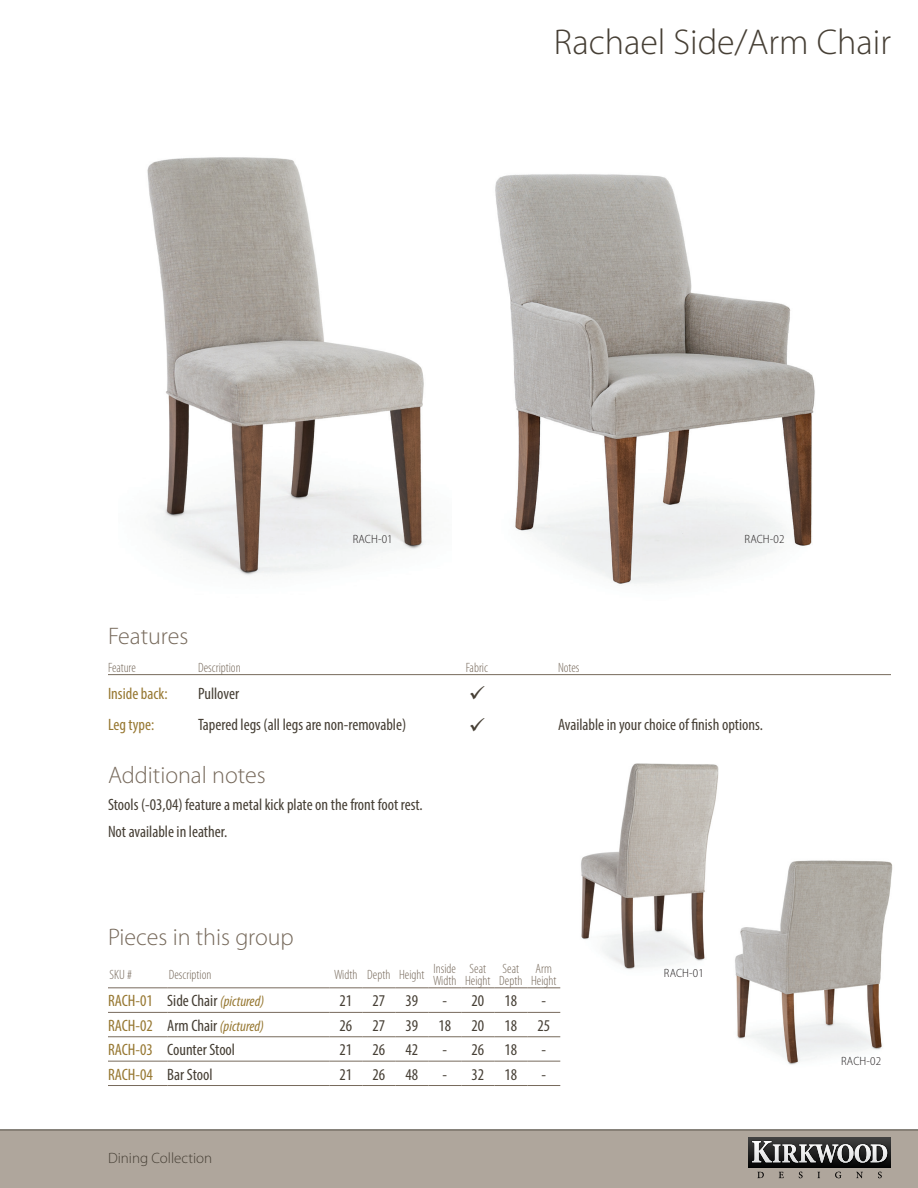
<style>
.page{position:relative;width:918px;height:1188px;background:#fff}
.page>*{position:absolute;margin:0;border:0;box-sizing:border-box;transform-origin:0 0}
.Page_Title_-R{font:300 36px "Myriad Pro";color:#463f35}
.Content_Header_1{font:300 24px "Myriad Pro";color:#776a5c}
.Dimensions_Table_Number{font:condensed 16.5px "Myriad Pro";color:#463f35}
.Features_Table_Cell_Left{font:condensed 16.5px "Myriad Pro";color:#977832}
.t1{font:italic condensed 15px "Myriad Pro";color:#977832}
.t2{font:300 15px "Myriad Pro";color:#463f35}
.Dimensions_Table_Header{font:300 condensed 13.5px/12px "Myriad Pro";color:#776a5c}
.Features_Table_Header{font:300 condensed 13.5px "Myriad Pro";color:#776a5c}
.Dimensions_Table_Header_-L{font:300 condensed 13.5px "Myriad Pro";color:#776a5c}
.t3{font:300 semi-condensed 12px "Myriad Pro";letter-spacing:.01em;color:#231f20}
.s1{font-style:normal;font-size:16.5px;color:#463f35}
</style>
<div class="page">
<img style="left:147px;top:157px;width:279px;height:419px">
<img style="left:495px;top:174px;width:320px;height:410px">
<img style="left:553px;top:763px;width:166px;height:226px">
<img style="left:712px;top:835px;width:181px;height:230px">
<div style="left:0;top:1130px;width:918px;height:58px;background:#afa69c"></div>
<svg style="left:748px;top:1137px;width:143px;height:31px"></svg>
<svg style="left:757px;top:1172px;width:7px;height:6px"></svg>
<svg style="left:779px;top:1172px;width:5px;height:6px"></svg>
<svg style="left:799px;top:1172px;width:4px;height:6px"></svg>
<svg style="left:818px;top:1172px;width:2px;height:6px"></svg>
<svg style="left:835px;top:1172px;width:6px;height:6px"></svg>
<svg style="left:856px;top:1172px;width:7px;height:6px"></svg>
<svg style="left:878px;top:1172px;width:4px;height:6px"></svg>
<img style="left:750px;top:1140px;width:139px;height:25px">
<svg style="left:752px;top:1141px;width:135px;height:22px;background:#767676"></svg>
<hr style="left:108px;top:674px;width:90px;height:1px;background:#776a5c">
<hr style="left:198px;top:674px;width:252px;height:1px;background:#776a5c">
<hr style="left:450px;top:674px;width:54px;height:1px;background:#776a5c">
<hr style="left:504px;top:674px;width:54px;height:1px;background:#776a5c">
<hr style="left:558px;top:674px;width:333px;height:1px;background:#776a5c">
<hr style="left:108px;top:987px;width:59px;height:1px;background:#776a5c">
<hr style="left:167px;top:987px;width:162px;height:1px;background:#776a5c">
<hr style="left:329px;top:987px;width:33px;height:1px;background:#776a5c">
<hr style="left:362px;top:987px;width:33px;height:1px;background:#776a5c">
<hr style="left:395px;top:987px;width:33px;height:1px;background:#776a5c">
<hr style="left:428px;top:987px;width:33px;height:1px;background:#776a5c">
<hr style="left:461px;top:987px;width:33px;height:1px;background:#776a5c">
<hr style="left:494px;top:987px;width:33px;height:1px;background:#776a5c">
<hr style="left:527px;top:987px;width:33px;height:1px;background:#776a5c">
<hr style="left:108px;top:1012px;width:59px;height:1px;background:#776a5c">
<hr style="left:167px;top:1012px;width:162px;height:1px;background:#776a5c">
<hr style="left:329px;top:1012px;width:33px;height:1px;background:#776a5c">
<hr style="left:362px;top:1012px;width:33px;height:1px;background:#776a5c">
<hr style="left:395px;top:1012px;width:33px;height:1px;background:#776a5c">
<hr style="left:428px;top:1012px;width:33px;height:1px;background:#776a5c">
<hr style="left:461px;top:1012px;width:33px;height:1px;background:#776a5c">
<hr style="left:494px;top:1012px;width:33px;height:1px;background:#776a5c">
<hr style="left:527px;top:1012px;width:33px;height:1px;background:#776a5c">
<hr style="left:108px;top:1037px;width:59px;height:1px;background:#776a5c">
<hr style="left:167px;top:1037px;width:162px;height:1px;background:#776a5c">
<hr style="left:329px;top:1037px;width:33px;height:1px;background:#776a5c">
<hr style="left:362px;top:1037px;width:33px;height:1px;background:#776a5c">
<hr style="left:395px;top:1037px;width:33px;height:1px;background:#776a5c">
<hr style="left:428px;top:1037px;width:33px;height:1px;background:#776a5c">
<hr style="left:461px;top:1037px;width:33px;height:1px;background:#776a5c">
<hr style="left:494px;top:1037px;width:33px;height:1px;background:#776a5c">
<hr style="left:527px;top:1037px;width:33px;height:1px;background:#776a5c">
<hr style="left:108px;top:1061px;width:59px;height:1px;background:#776a5c">
<hr style="left:167px;top:1061px;width:162px;height:1px;background:#776a5c">
<hr style="left:329px;top:1061px;width:33px;height:1px;background:#776a5c">
<hr style="left:362px;top:1061px;width:33px;height:1px;background:#776a5c">
<hr style="left:395px;top:1061px;width:33px;height:1px;background:#776a5c">
<hr style="left:428px;top:1061px;width:33px;height:1px;background:#776a5c">
<hr style="left:461px;top:1061px;width:33px;height:1px;background:#776a5c">
<hr style="left:494px;top:1061px;width:33px;height:1px;background:#776a5c">
<hr style="left:527px;top:1061px;width:33px;height:1px;background:#776a5c">
<hr style="left:108px;top:1085px;width:59px;height:1px;background:#776a5c">
<hr style="left:167px;top:1085px;width:162px;height:1px;background:#776a5c">
<hr style="left:329px;top:1085px;width:33px;height:1px;background:#776a5c">
<hr style="left:362px;top:1085px;width:33px;height:1px;background:#776a5c">
<hr style="left:395px;top:1085px;width:33px;height:1px;background:#776a5c">
<hr style="left:428px;top:1085px;width:33px;height:1px;background:#776a5c">
<hr style="left:461px;top:1085px;width:33px;height:1px;background:#776a5c">
<hr style="left:494px;top:1085px;width:33px;height:1px;background:#776a5c">
<hr style="left:527px;top:1085px;width:33px;height:1px;background:#776a5c">
<p class="Page_Title_-R" style="left:554px;top:22px;width:339px">Rachael Side/Arm Chair</p>
<p class="t3" style="left:353px;top:532px;width:41px">RACH-01</p>
<p class="t3" style="left:745px;top:532px;width:41px">RACH-02</p>
<p class="Content_Header_1" style="left:108px;top:622px;width:82px">Features</p>
<p class="Features_Table_Header" style="left:108px;top:660px;width:29px">Feature</p>
<p class="Features_Table_Header" style="left:198px;top:660px;width:44px">Description</p>
<p class="Features_Table_Header" style="left:466px;top:660px;width:24px">Fabric</p>
<p class="Features_Table_Header" style="left:558px;top:660px;width:23px">Notes</p>
<p class="Features_Table_Cell_Left" style="left:108px;top:683px;width:61px">Inside back:</p>
<p class="Dimensions_Table_Number" style="left:198px;top:683px;width:43px">Pullover</p>
<p class="Features_Table_Cell_Left" style="left:108px;top:714px;width:48px">Leg type:</p>
<p class="Dimensions_Table_Number" style="left:198px;top:714px;width:210px">Tapered legs (all legs are non-removable)</p>
<p class="Dimensions_Table_Number" style="left:558px;top:714px;width:206px">Available in your choice of finish options.</p>
<p class="Content_Header_1" style="left:108px;top:762px;width:159px">Additional notes</p>
<p class="Dimensions_Table_Number" style="left:108px;top:795px;width:316px">Stools (-03,04) feature a metal kick plate on the front foot rest.</p>
<p class="Dimensions_Table_Number" style="left:108px;top:822px;width:121px">Not available in leather.</p>
<p class="Content_Header_1" style="left:108px;top:924px;width:187px">Pieces in this group</p>
<p class="Dimensions_Table_Header_-L" style="left:110px;top:967px;width:24px">SKU #</p>
<p class="Dimensions_Table_Header_-L" style="left:169px;top:967px;width:44px">Description</p>
<p class="Dimensions_Table_Header" style="left:334px;top:969px;width:25px">Width</p>
<p class="Dimensions_Table_Header" style="left:367px;top:969px;width:25px">Depth</p>
<p class="Dimensions_Table_Header" style="left:399px;top:969px;width:27px">Height</p>
<p class="Dimensions_Table_Header" style="left:433px;top:963px;width:25px">Inside<br>Width</p>
<p class="Dimensions_Table_Header" style="left:465px;top:963px;width:27px;text-align:center">Seat<br>Height</p>
<p class="Dimensions_Table_Header" style="left:499px;top:963px;width:25px">Seat<br>Depth</p>
<p class="Dimensions_Table_Header" style="left:531px;top:963px;width:27px;text-align:center">Arm<br>Height</p>
<p class="Features_Table_Cell_Left" style="left:108px;top:991px;width:46px">RACH-01</p>
<p class="t1" style="left:167px;top:992px;width:98px"><span class="s1">Side Chair</span> (pictured)</p>
<p class="Dimensions_Table_Number" style="left:339px;top:991px;width:14px">21</p>
<p class="Dimensions_Table_Number" style="left:372px;top:991px;width:14px">27</p>
<p class="Dimensions_Table_Number" style="left:405px;top:991px;width:14px">39</p>
<p class="Dimensions_Table_Number" style="left:443px;top:991px;width:6px">-</p>
<p class="Dimensions_Table_Number" style="left:471px;top:991px;width:14px">20</p>
<p class="Dimensions_Table_Number" style="left:504px;top:991px;width:14px">18</p>
<p class="Dimensions_Table_Number" style="left:542px;top:991px;width:6px">-</p>
<p class="Features_Table_Cell_Left" style="left:108px;top:1015px;width:46px">RACH-02</p>
<p class="t1" style="left:167px;top:1017px;width:98px"><span class="s1">Arm Chair</span> (pictured)</p>
<p class="Dimensions_Table_Number" style="left:339px;top:1015px;width:14px">26</p>
<p class="Dimensions_Table_Number" style="left:372px;top:1015px;width:14px">27</p>
<p class="Dimensions_Table_Number" style="left:405px;top:1015px;width:14px">39</p>
<p class="Dimensions_Table_Number" style="left:438px;top:1015px;width:14px">18</p>
<p class="Dimensions_Table_Number" style="left:471px;top:1015px;width:14px">20</p>
<p class="Dimensions_Table_Number" style="left:504px;top:1015px;width:14px">18</p>
<p class="Dimensions_Table_Number" style="left:537px;top:1015px;width:14px">25</p>
<p class="Features_Table_Cell_Left" style="left:108px;top:1040px;width:46px">RACH-03</p>
<p class="Dimensions_Table_Number" style="left:167px;top:1040px;width:69px">Counter Stool</p>
<p class="Dimensions_Table_Number" style="left:339px;top:1040px;width:14px">21</p>
<p class="Dimensions_Table_Number" style="left:372px;top:1040px;width:14px">26</p>
<p class="Dimensions_Table_Number" style="left:405px;top:1040px;width:14px">42</p>
<p class="Dimensions_Table_Number" style="left:443px;top:1040px;width:6px">-</p>
<p class="Dimensions_Table_Number" style="left:471px;top:1040px;width:14px">26</p>
<p class="Dimensions_Table_Number" style="left:504px;top:1040px;width:14px">18</p>
<p class="Dimensions_Table_Number" style="left:542px;top:1040px;width:6px">-</p>
<p class="Features_Table_Cell_Left" style="left:108px;top:1064px;width:46px">RACH-04</p>
<p class="Dimensions_Table_Number" style="left:167px;top:1064px;width:47px">Bar Stool</p>
<p class="Dimensions_Table_Number" style="left:339px;top:1064px;width:14px">21</p>
<p class="Dimensions_Table_Number" style="left:372px;top:1064px;width:14px">26</p>
<p class="Dimensions_Table_Number" style="left:405px;top:1064px;width:14px">48</p>
<p class="Dimensions_Table_Number" style="left:443px;top:1064px;width:6px">-</p>
<p class="Dimensions_Table_Number" style="left:471px;top:1064px;width:14px">32</p>
<p class="Dimensions_Table_Number" style="left:504px;top:1064px;width:14px">18</p>
<p class="Dimensions_Table_Number" style="left:542px;top:1064px;width:6px">-</p>
<p class="t2" style="left:108px;top:1150px;width:106px">Dining Collection</p>
<p class="t3" style="left:664px;top:965px;width:41px">RACH-01</p>
<p class="t3" style="left:841px;top:1054px;width:41px">RACH-02</p>
</div>
